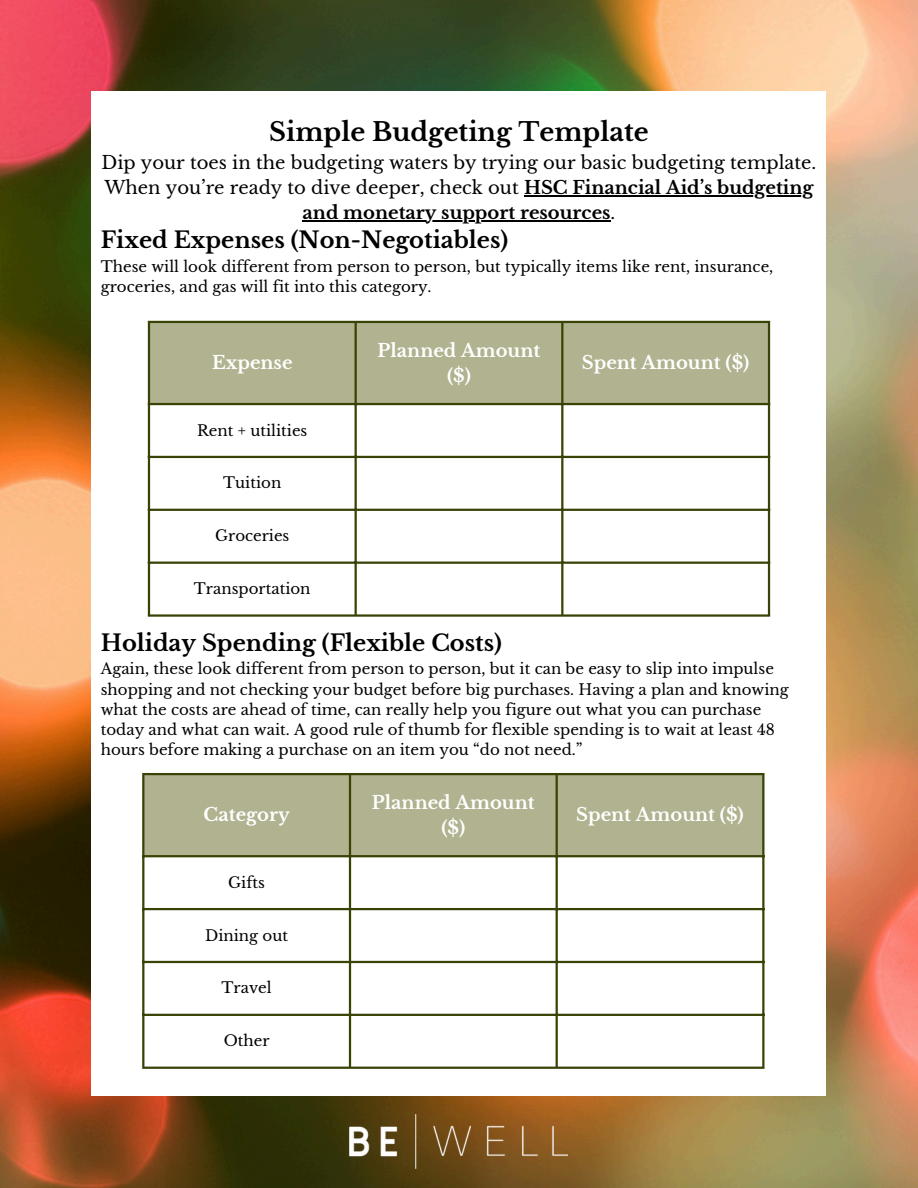
<style>
.page{position:relative;width:918px;height:1188px;background:#fff}
.page>*{position:absolute;margin:0;border:0;box-sizing:border-box;transform-origin:0 0}
.t1{font:700 25.5px "Libre Baskerville";color:#000}
.t2{font:700 22.5px "Libre Baskerville";color:#000}
.t3{font:18px/24.8px "Libre Baskerville";color:#000}
.t4{font:700 18px/24.8px "Libre Baskerville";color:#fff;text-align:center}
.t5{font:700 18px "Libre Baskerville";color:#000}
.t6{font:15px/20.2px "Libre Baskerville";color:#000}
.s1{font-weight:700}
.s2{font-weight:400}
</style>
<div class="page">
<img style="left:0;top:0;width:918px;height:1188px">
<div style="left:92px;top:92px;width:734px;height:1004px;background:#fff"></div>
<img style="left:350px;top:1114px;width:218px;height:54px">
<div style="left:150px;top:323px;width:618px;height:80px;background:#b1b28f"></div>
<hr style="left:148px;top:323px;width:2px;height:291px;background:#3b4205">
<hr style="left:355px;top:323px;width:2px;height:291px;background:#3b4205">
<hr style="left:561px;top:323px;width:2px;height:291px;background:#3b4205">
<hr style="left:768px;top:323px;width:2px;height:291px;background:#3b4205">
<hr style="left:148px;top:321px;width:622px;height:2px;background:#3b4205">
<hr style="left:148px;top:403px;width:622px;height:2px;background:#3b4205">
<hr style="left:148px;top:456px;width:622px;height:2px;background:#3b4205">
<hr style="left:148px;top:509px;width:622px;height:2px;background:#3b4205">
<hr style="left:148px;top:562px;width:622px;height:2px;background:#3b4205">
<hr style="left:148px;top:614px;width:622px;height:3px;background:#3b4205">
<hr style="left:524px;top:195px;width:290px;height:1px;background:#000">
<hr style="left:303px;top:220px;width:308px;height:1px;background:#000">
<div style="left:144px;top:775px;width:618px;height:80px;background:#b1b28f"></div>
<hr style="left:142px;top:775px;width:2px;height:292px;background:#3b4205">
<hr style="left:349px;top:775px;width:2px;height:292px;background:#3b4205">
<hr style="left:556px;top:775px;width:2px;height:292px;background:#3b4205">
<hr style="left:762px;top:775px;width:2px;height:292px;background:#3b4205">
<hr style="left:142px;top:773px;width:622px;height:2px;background:#3b4205">
<hr style="left:142px;top:855px;width:622px;height:2px;background:#3b4205">
<hr style="left:142px;top:908px;width:622px;height:2px;background:#3b4205">
<hr style="left:142px;top:961px;width:622px;height:2px;background:#3b4205">
<hr style="left:142px;top:1014px;width:622px;height:2px;background:#3b4205">
<hr style="left:142px;top:1067px;width:622px;height:2px;background:#3b4205">
<h1 class="t1" style="left:269px;top:117px;width:381px">Simple Budgeting Template</h1>
<h1 class="t3" style="left:102px;top:151px;width:716px">Dip your toes in the budgeting waters by trying our basic budgeting template.<br>When you’re ready to dive deeper, check out <span class="s1">HSC Financial Aid’s budgeting</span></h1>
<p class="t5" style="left:303px;top:202px;width:314px">and monetary support resources<span class="s2">.</span></p>
<p class="t2" style="left:101px;top:226px;width:409px">Fixed Expenses (Non-Negotiables)</p>
<p class="t6" style="left:101px;top:256px;width:674px">These will look different from person to person, but typically items like rent, insurance, groceries, and gas will fit into this category.</p>
<p class="t4" style="left:212px;top:351px;width:82px">Expense</p>
<p class="t6" style="left:197px;top:420px;width:112px">Rent + utilities</p>
<p class="t6" style="left:223px;top:473px;width:60px">Tuition</p>
<p class="t6" style="left:215px;top:526px;width:76px">Groceries</p>
<p class="t6" style="left:194px;top:579px;width:118px">Transportation</p>
<p class="t4" style="left:378px;top:338px;width:164px">Planned Amount ($)</p>
<p class="t4" style="left:582px;top:351px;width:169px">Spent Amount ($)</p>
<p class="t2" style="left:101px;top:629px;width:403px">Holiday Spending (Flexible Costs)</p>
<p class="t6" style="left:101px;top:659px;width:689px">Again, these look different from person to person, but it can be easy to slip into impulse shopping and not checking your budget before big purchases. Having a plan and knowing what the costs are ahead of time, can really help you figure out what you can purchase today and what can wait. A good rule of thumb for flexible spending is to wait at least 48 hours before making a purchase on an item you “do not need.”</p>
<p class="t4" style="left:204px;top:803px;width:88px">Category</p>
<p class="t6" style="left:228px;top:872px;width:38px">Gifts</p>
<p class="t6" style="left:205px;top:925px;width:84px">Dining out</p>
<p class="t6" style="left:222px;top:978px;width:52px">Travel</p>
<p class="t6" style="left:224px;top:1031px;width:47px">Other</p>
<p class="t4" style="left:372px;top:790px;width:164px">Planned Amount ($)</p>
<p class="t4" style="left:576px;top:803px;width:169px">Spent Amount ($)</p>
</div>
